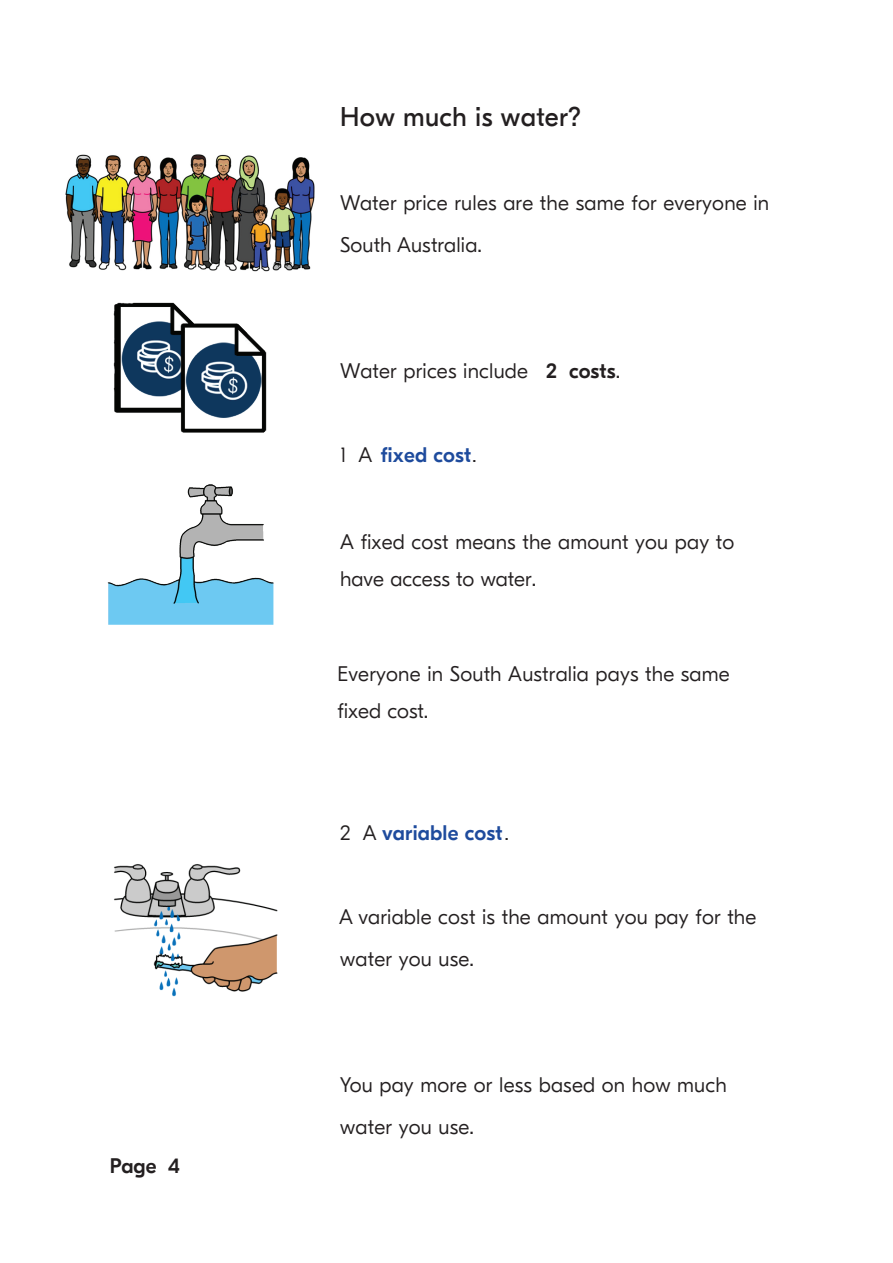
<style>
.page{position:relative;width:893px;height:1263px;background:#fff}
.page>*{position:absolute;margin:0;border:0;box-sizing:border-box;transform-origin:0 0}
.t1{font:27px "GT Eesti Display";letter-spacing:.01em;color:#231f20}
.t2{font:300 21px/42px "GT Eesti Display";letter-spacing:.01em;color:#231f20}
.t3{font:500 21px "GT Eesti Display";letter-spacing:.01em;color:#1e4b9d}
.t4{font:500 21px "GT Eesti Display";color:#231f20}
.s1{font-weight:500}
.s2{font-weight:300;color:#231f20}
.s3{font-family:"Arial";font-weight:400;color:#231f20}
</style>
<div class="page">
<img style="left:65px;top:154px;width:250px;height:117px">
<img style="left:113px;top:302px;width:154px;height:131px">
<img style="left:107px;top:484px;width:167px;height:141px">
<img style="left:114px;top:864px;width:164px;height:133px">
<p class="t4" style="left:110px;top:1154px;width:72px">Page 4</p>
<p class="t1" style="left:340px;top:102px;width:243px">How much is water?</p>
<p class="t2" style="left:340px;top:182px;width:430px">Water price rules are the same for everyone in<br>South Australia.</p>
<p class="t2" style="left:340px;top:350px;width:282px">Water prices include <span class="s1">2 costs</span>.</p>
<p class="t3" style="left:340px;top:444px;width:139px"><span class="s2">1 A</span> fixed cost<span class="s3">.</span></p>
<p class="t2" style="left:340px;top:524px;width:396px;line-height:37.2px">A fixed cost means the amount you pay to have access to water.</p>
<p class="t2" style="left:337px;top:655px;width:394px;line-height:37.2px">Everyone in South Australia pays the same fixed cost.</p>
<p class="t3" style="left:340px;top:821px;width:171px"><span class="s2">2 A</span> variable cost<span class="s3">.</span></p>
<p class="t2" style="left:339px;top:896px;width:419px">A variable cost is the amount you pay for the water you use.</p>
<p class="t2" style="left:340px;top:1064px;width:388px">You pay more or less based on how much water you use.</p>
</div>
